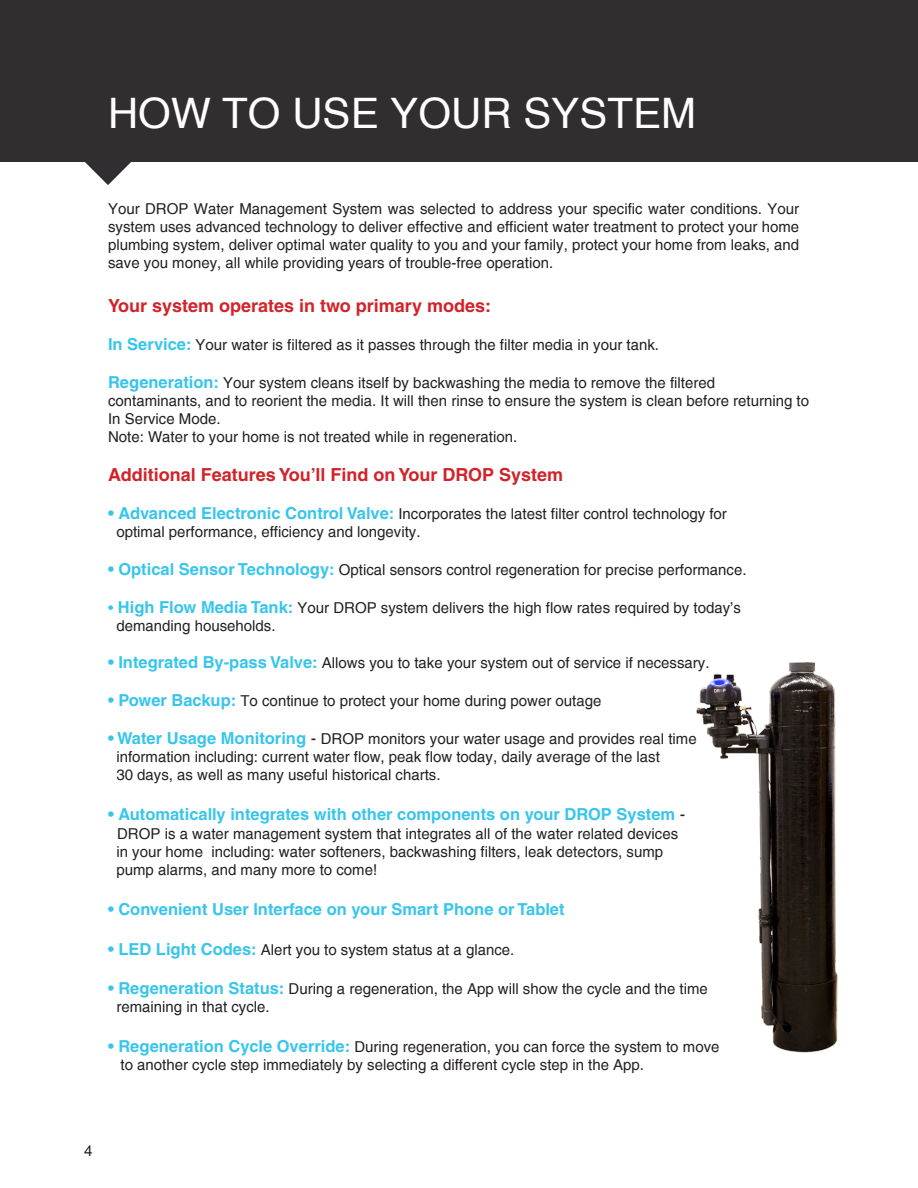
<style>
.page{position:relative;width:918px;height:1188px;background:#fff}
.page>*{position:absolute;margin:0;border:0;box-sizing:border-box;transform-origin:0 0}
.t1{font:42px "Helvetica";color:#fff}
.t2{font:700 18px "Helvetica CE";color:#d1232a}
.t3{font:700 16.5px "Helvetica CE";color:#38c5ec}
.t4{font:15px/18px "Helvetica";color:#231f20}
.s1{font-family:"Helvetica CE";font-weight:700;font-size:16.5px;color:#38c5ec}
.s2{color:#38c5ec}
.s3{font-size:16.5px}
.s4{font-family:"Helvetica";font-weight:400;color:#231f20}
</style>
<div class="page">
<svg style="left:85px;top:162px;width:46px;height:23px"></svg>
<div style="left:0;top:0;width:918px;height:162px;background:#312e30"></div>
<img style="left:696px;top:662px;width:142px;height:391px">
<p class="t1" style="left:108px;top:89px;width:590px">HOW TO USE YOUR SYSTEM</p>
<p class="t4" style="left:108px;top:200px;width:693px;text-align:justify">Your DROP Water Management System was selected to address your specific water conditions. Your system uses advanced technology to deliver effective and efficient water treatment to protect your home plumbing system, deliver optimal water quality to you and your family, protect your home from leaks, and save you money, all while providing years of trouble-free operation.</p>
<p class="t2" style="left:108px;top:295px;width:385px">Your system operates in two primary modes:</p>
<p class="t4" style="left:108px;top:336px;width:553px"><span class="s1">In Service:</span> Your water is filtered as it passes through the filter media in your tank.</p>
<p class="t4" style="left:108px;top:373px;width:703px"><span class="s1">Regeneration:</span> Your system cleans itself by backwashing the media to remove the filtered contaminants, and to reorient the media. It will then rinse to ensure the system is clean before returning to<br>In Service Mode.</p>
<p class="t4" style="left:108px;top:427px;width:411px">Note: Water to your home is not treated while in regeneration.</p>
<p class="t2" style="left:108px;top:464px;width:457px">Additional Features You’ll Find on Your DROP System</p>
<p class="t4" style="left:108px;top:505px;width:620px"><span class="s1">• Advanced Electronic Control Valve:</span> Incorporates the latest filter control technology for</p>
<p class="t4" style="left:116px;top:523px;width:306px">optimal performance, efficiency and longevity.</p>
<p class="t4" style="left:108px;top:561px;width:640px"><span class="s1">• Optical Sensor Technology:</span> Optical sensors control regeneration for precise performance.</p>
<p class="t4" style="left:116px;top:598px;width:626px;text-indent:-8px"><span class="s2">•</span> <span class="s1">High Flow Media Tank:</span> Your DROP system delivers the high flow rates required by today’s demanding households.</p>
<p class="t4" style="left:108px;top:654px;width:603px"><span class="s1">• Integrated By-pass Valve:</span> Allows you to take your system out of service if necessary.</p>
<p class="t4" style="left:108px;top:692px;width:495px"><span class="s1">• Power Backup:</span> To continue to protect your home during power outage</p>
<p class="t4" style="left:116px;top:730px;width:582px;text-indent:-8px"><span class="s1">• Water Usage Monitoring</span> <span class="s3">-</span> DROP monitors your water usage and provides real time information including: current water flow, peak flow today, daily average of the last</p>
<p class="t4" style="left:116px;top:766px;width:326px">30 days, as well as many useful historical charts.</p>
<p class="t3" style="left:108px;top:804px;width:579px">• Automatically integrates with other components on your DROP System <span class="s4">-</span></p>
<p class="t4" style="left:117px;top:825px;width:563px">DROP is a water management system that integrates all of the water related devices</p>
<p class="t4" style="left:116px;top:843px;width:548px">in your home including: water softeners, backwashing filters, leak detectors, sump</p>
<p class="t4" style="left:116px;top:861px;width:262px">pump alarms, and many more to come!</p>
<p class="t3" style="left:108px;top:899px;width:458px">• Convenient User Interface on your Smart Phone or Tablet</p>
<p class="t4" style="left:108px;top:940px;width:408px"><span class="s1">• LED Light Codes:</span> Alert you to system status at a glance.</p>
<p class="t4" style="left:108px;top:980px;width:601px"><span class="s1">• Regeneration Status:</span> During a regeneration, the App will show the cycle and the time</p>
<p class="t4" style="left:116px;top:998px;width:155px">remaining in that cycle.</p>
<p class="t4" style="left:108px;top:1038px;width:613px"><span class="s1">• Regeneration Cycle Override:</span> During regeneration, you can force the system to move</p>
<p class="t4" style="left:121px;top:1056px;width:525px">to another cycle step immediately by selecting a different cycle step in the App.</p>
<p class="t4" style="left:84px;top:1141px;width:10px">4</p>
</div>
